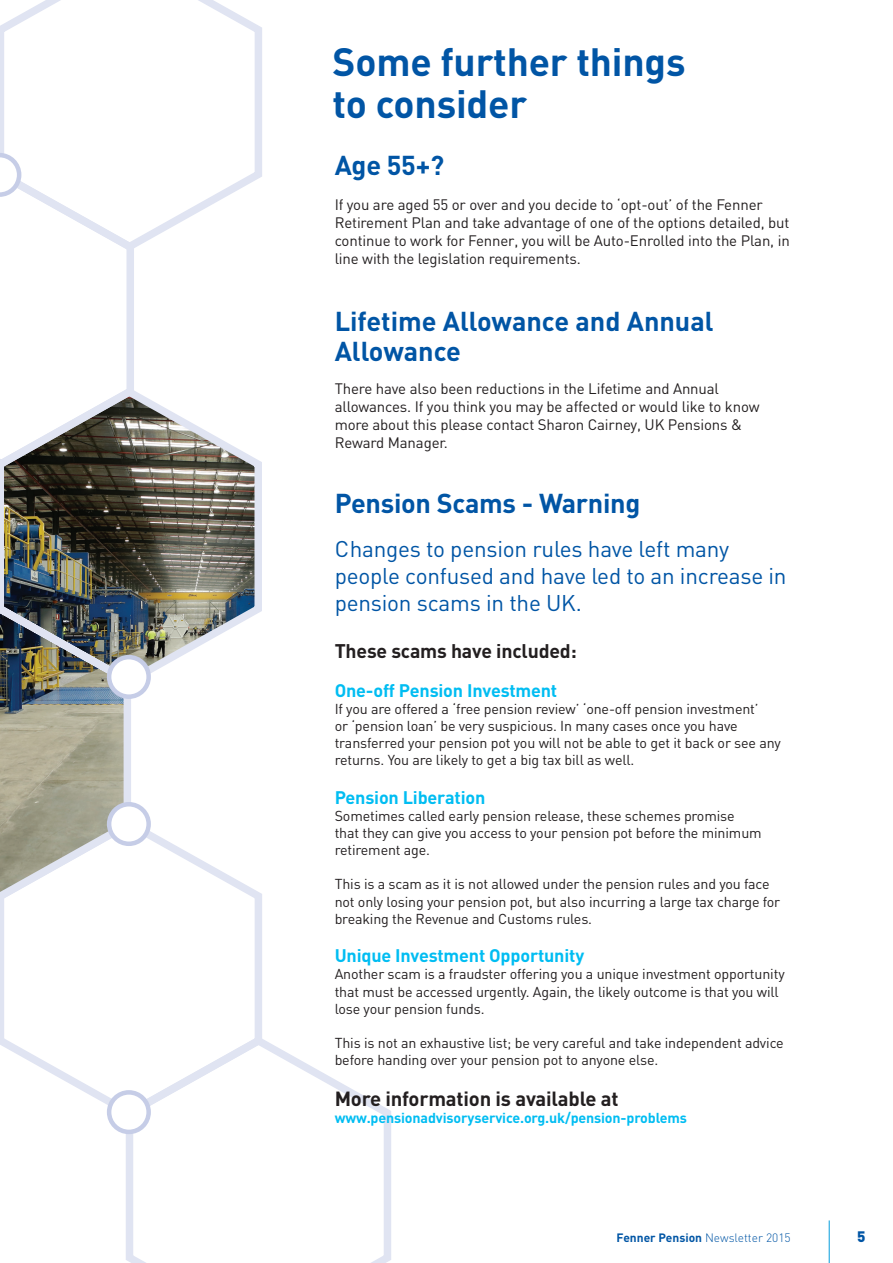
<style>
.page{position:relative;width:893px;height:1263px;background:#fff}
.page>*{position:absolute;margin:0;border:0;box-sizing:border-box;transform-origin:0 0}
.t1{font:700 39px/42px "DIN";letter-spacing:-.005em;color:#0155a5}
.t2{font:700 27px "DIN";letter-spacing:-.01em;color:#0155a5}
.t3{font:22.5px/27px "DIN";letter-spacing:-.01em;color:#0155a5}
.t4{font:700 20.25px "DIN";letter-spacing:-.01em;color:#231f20}
.t5{font:700 19.5px "DIN";letter-spacing:-.01em;color:#231f20}
.t6{font:700 18px "DIN";letter-spacing:-.01em;color:#01bdf2}
.t7{font:15px/18px "DIN";letter-spacing:-.01em;color:#231f20}
.t8{font:900 15px "DIN";color:#0155a5}
.t9{font:14.25px/17.1px "DIN";letter-spacing:-.01em;color:#231f20}
.t10{font:700 14.25px "DIN";letter-spacing:-.01em;color:#01bdf2}
.t11{font:300 12px "DIN";color:#0155a5}
.s1{font-weight:700}
</style>
<div class="page">
<hr style="left:829px;top:1220px;width:1px;height:43px;background:#069ddc">
<svg style="left:120px;top:1041px;width:271px;height:222px"></svg>
<svg style="left:0;top:906px;width:266px;height:215px"></svg>
<img style="left:0;top:393px;width:262px;height:513px">
<svg style="left:0;top:0;width:262px;height:246px"></svg>
<svg style="left:0;top:153px;width:138px;height:319px"></svg>
<div style="left:109px;top:1092px;width:40px;height:40px;background:#fff;border-radius:50%"></div>
<div style="left:107px;top:1090px;width:44px;height:44px;border:4px solid #c6cde7;border-radius:50%"></div>
<div style="left:109px;top:657px;width:40px;height:40px;background:#fff;border-radius:50%"></div>
<div style="left:107px;top:655px;width:44px;height:44px;border:4px solid #c6cde7;border-radius:50%"></div>
<div style="left:109px;top:804px;width:40px;height:40px;background:#fff;border-radius:50%"></div>
<div style="left:107px;top:802px;width:44px;height:44px;border:4px solid #c6cde7;border-radius:50%"></div>
<p class="t1" style="left:333px;top:40px;width:354px">Some further things to consider</p>
<p class="t2" style="left:335px;top:147px;width:111px">Age 55+?</p>
<p class="t7" style="left:335px;top:196px;width:457px">If you are aged 55 or over and you decide to ‘opt-out’ of the Fenner Retirement Plan and take advantage of one of the options detailed, but continue to work for Fenner, you will be Auto-Enrolled into the Plan, in line with the legislation requirements.</p>
<p class="t2" style="left:335px;top:303px;width:380px">Lifetime Allowance and Annual</p>
<p class="t2" style="left:335px;top:333px;width:128px">Allowance</p>
<p class="t7" style="left:335px;top:380px;width:426px">There have also been reductions in the Lifetime and Annual allowances. If you think you may be affected or would like to know more about this please contact Sharon Cairney, UK Pensions &amp; Reward Manager.</p>
<p class="t2" style="left:335px;top:485px;width:307px">Pension Scams - Warning</p>
<p class="t3" style="left:335px;top:536px;width:453px">Changes to pension rules have left many people confused and have led to an increase in pension scams in the UK.</p>
<p class="t5" style="left:335px;top:638px;width:243px">These scams have included:</p>
<p class="t6" style="left:335px;top:678px;width:224px">One-off Pension Investment</p>
<p class="t9" style="left:335px;top:700px;width:448px">If you are offered a ‘free pension review’ ‘one-off pension investment’<br>or ‘pension loan’ be very suspicious. In many cases once you have transferred your pension pot you will not be able to get it back or see any returns. You are likely to get a big tax bill as well.</p>
<p class="t6" style="left:335px;top:785px;width:152px">Pension Liberation</p>
<p class="t9" style="left:335px;top:807px;width:429px">Sometimes called early pension release, these schemes promise that they can give you access to your pension pot before the minimum retirement age.</p>
<p class="t9" style="left:335px;top:876px;width:447px">This is a scam as it is not allowed under the pension rules and you face not only losing your pension pot, but also incurring a large tax charge for breaking the Revenue and Customs rules.</p>
<p class="t6" style="left:335px;top:944px;width:251px">Unique Investment Opportunity</p>
<p class="t9" style="left:335px;top:966px;width:452px">Another scam is a fraudster offering you a unique investment opportunity that must be accessed urgently. Again, the likely outcome is that you will lose your pension funds.</p>
<p class="t9" style="left:335px;top:1034px;width:451px">This is not an exhaustive list; be very careful and take independent advice before handing over your pension pot to anyone else.</p>
<p class="t4" style="left:335px;top:1085px;width:285px">More information is available at</p>
<p class="t10" style="left:335px;top:1109px;width:354px">www.pensionadvisoryservice.org.uk/pension-problems</p>
<p class="t11" style="left:617px;top:1229px;width:176px"><span class="s1">Fenner Pension</span> Newsletter 2015</p>
<p class="t8" style="left:857px;top:1226px;width:10px">5</p>
</div>
